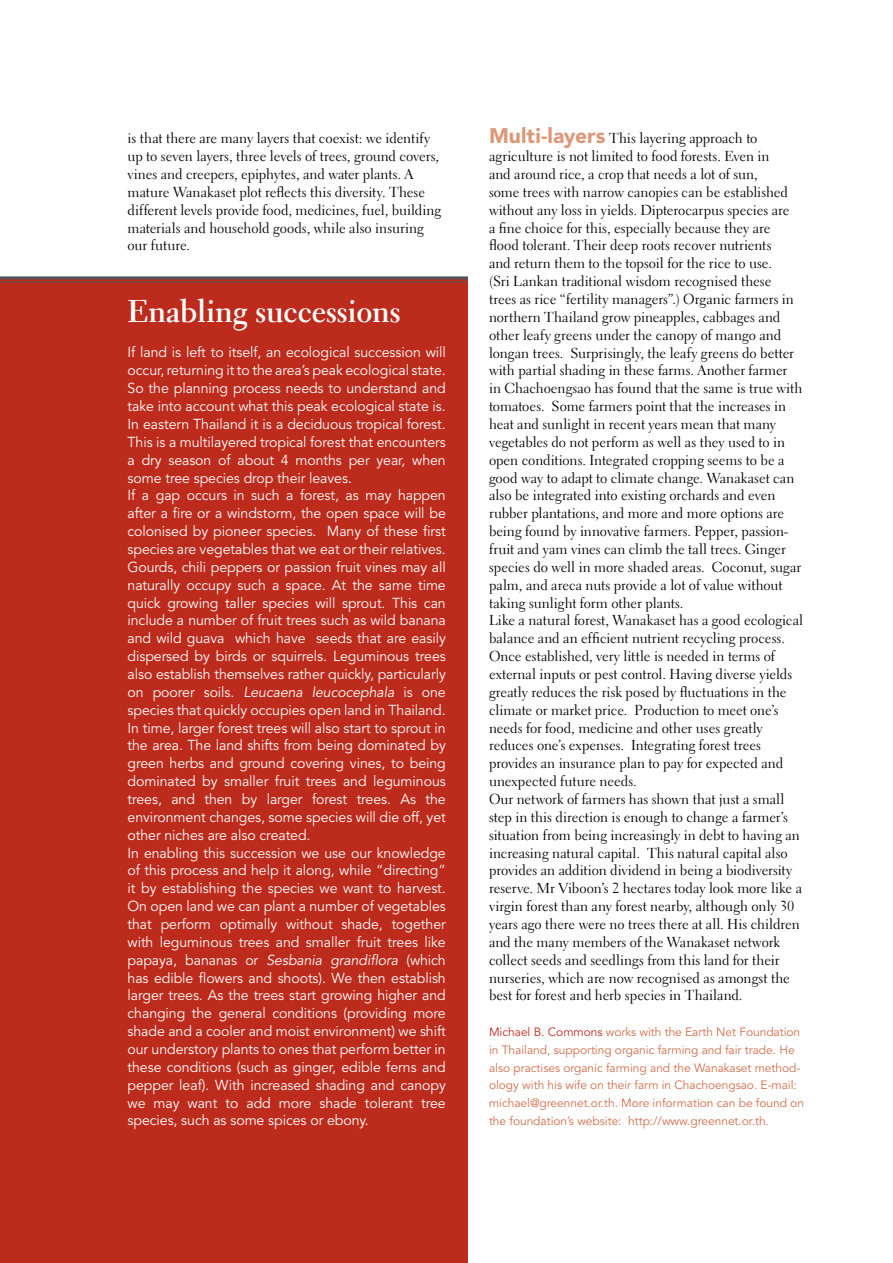
<style>
.page{position:relative;width:893px;height:1263px;background:#fff}
.page>*{position:absolute;margin:0;border:0;box-sizing:border-box;transform-origin:0 0}
.t1{font:700 31.5px "Electra LT Std";letter-spacing:-.005em;color:#fff}
.t2{font:14.4px/17.9px "Electra LT Std";color:#000}
.t3{font:14.4px/17.9px "Avenir LT Std";letter-spacing:-.005em;color:#fff}
.t4{font:12px/17.9px "Avenir LT Std";letter-spacing:-.005em;color:#d06d4a}
.s1{font-family:"Avenir LT Std";font-weight:900;font-size:21px;color:#dd9878}
.s2{color:#bd2b1c}
.s3{font-style:italic}
</style>
<div class="page">
<div style="left:0;top:277px;width:468px;height:986px;background:#bd2b1c"></div>
<hr style="left:0;top:276px;width:468px;height:3px;background:#4f5457">
<hr style="left:0;top:281px;width:468px;height:1px;background:#4f5457">
<p class="t2" style="left:128px;top:129px;width:315px">is that there are many layers that coexist: we identify up to seven layers, three levels of trees, ground covers, vines and creepers, epiphytes, and water plants. A mature Wanakaset plot reflects this diversity. These different levels provide food, medicines, fuel, building materials and household goods, while also insuring our future.</p>
<p class="t2" style="left:489px;top:129px;width:316px"><span class="s1">Multi-layers</span> This layering approach to agriculture is not limited to food forests. Even in<br>and around rice, a crop that needs a lot of sun,<br>some trees with narrow canopies can be established without any loss in yields. Dipterocarpus species are<br>a fine choice for this, especially because they are flood tolerant. Their deep roots recover nutrients<br>and return them to the topsoil for the rice to use.<br>(Sri Lankan traditional wisdom recognised these<br>trees as rice “fertility managers”.) Organic farmers in northern Thailand grow pineapples, cabbages and other leafy greens under the canopy of mango and longan trees. Surprisingly, the leafy greens do better with partial shading in these farms. Another farmer<br>in Chachoengsao has found that the same is true with tomatoes. Some farmers point that the increases in heat and sunlight in recent years mean that many vegetables do not perform as well as they used to in open conditions. Integrated cropping seems to be a good way to adapt to climate change. Wanakaset can also be integrated into existing orchards and even rubber plantations, and more and more options are being found by innovative farmers. Pepper, passion&shy;fruit and yam vines can climb the tall trees. Ginger species do well in more shaded areas. Coconut, sugar palm, and areca nuts provide a lot of value without taking sunlight form other plants.<br>Like a natural forest, Wanakaset has a good ecological balance and an efficient nutrient recycling process.<br>Once established, very little is needed in terms of external inputs or pest control. Having diverse yields greatly reduces the risk posed by fluctuations in the climate or market price. Production to meet one’s needs for food, medicine and other uses greatly reduces one’s expenses. Integrating forest trees provides an insurance plan to pay for expected and unexpected future needs.<br>Our network of farmers has shown that just a small step in this direction is enough to change a farmer’s situation from being increasingly in debt to having an increasing natural capital. This natural capital also provides an addition dividend in being a biodiversity reserve. Mr Viboon’s 2 hectares today look more like a virgin forest than any forest nearby, although only 30 years ago there were no trees there at all. His children and the many members of the Wanakaset network collect seeds and seedlings from this land for their nurseries, which are now recognised as amongst the best for forest and herb species in Thailand.</p>
<p class="t4" style="left:489px;top:1023px;width:317px"><span class="s2">Michael B. Commons</span> works with the Earth Net Foundation in Thailand, supporting organic farming and fair trade. He also practises organic farming and the Wanakaset method&shy;ology with his wife on their farm in Chachoengsao. E-mail: michael@greennet.or.th. More information can be found on the foundation’s website: http://www.greennet.or.th.</p>
<h1 class="t1" style="left:128px;top:291px;width:275px">Enabling successions</h1>
<p class="t3" style="left:128px;top:344px;width:320px">If land is left to itself, an ecological succession will occur, returning it to the area’s peak ecological state.<br>So the planning process needs to understand and take into account what this peak ecological state is.<br>In eastern Thailand it is a deciduous tropical forest.<br>This is a multilayered tropical forest that encounters a dry season of about 4 months per year, when some tree species drop their leaves.<br>If a gap occurs in such a forest, as may happen after a fire or a windstorm, the open space will be colonised by pioneer species. Many of these first species are vegetables that we eat or their relatives.<br>Gourds, chili peppers or passion fruit vines may all naturally occupy such a space. At the same time quick growing taller species will sprout. This can include a number of fruit trees such as wild banana and wild guava which have seeds that are easily dispersed by birds or squirrels. Leguminous trees also establish themselves rather quickly, particularly on poorer soils. <span class="s3">Leucaena leucocephala</span> is one species that quickly occupies open land in Thailand.<br>In time, larger forest trees will also start to sprout in the area. The land shifts from being dominated by green herbs and ground covering vines, to being dominated by smaller fruit trees and leguminous trees, and then by larger forest trees. As the environment changes, some species will die off, yet other niches are also created.<br>In enabling this succession we use our knowledge of this process and help it along, while “directing” it by establishing the species we want to harvest.<br>On open land we can plant a number of vegetables that perform optimally without shade, together with leguminous trees and smaller fruit trees like papaya, bananas or <span class="s3">Sesbania grandiflora</span> (which has edible flowers and shoots). We then establish larger trees. As the trees start growing higher and changing the general conditions (providing more shade and a cooler and moist environment) we shift our understory plants to ones that perform better in these conditions (such as ginger, edible ferns and pepper leaf). With increased shading and canopy we may want to add more shade tolerant tree species, such as some spices or ebony.</p>
</div>
